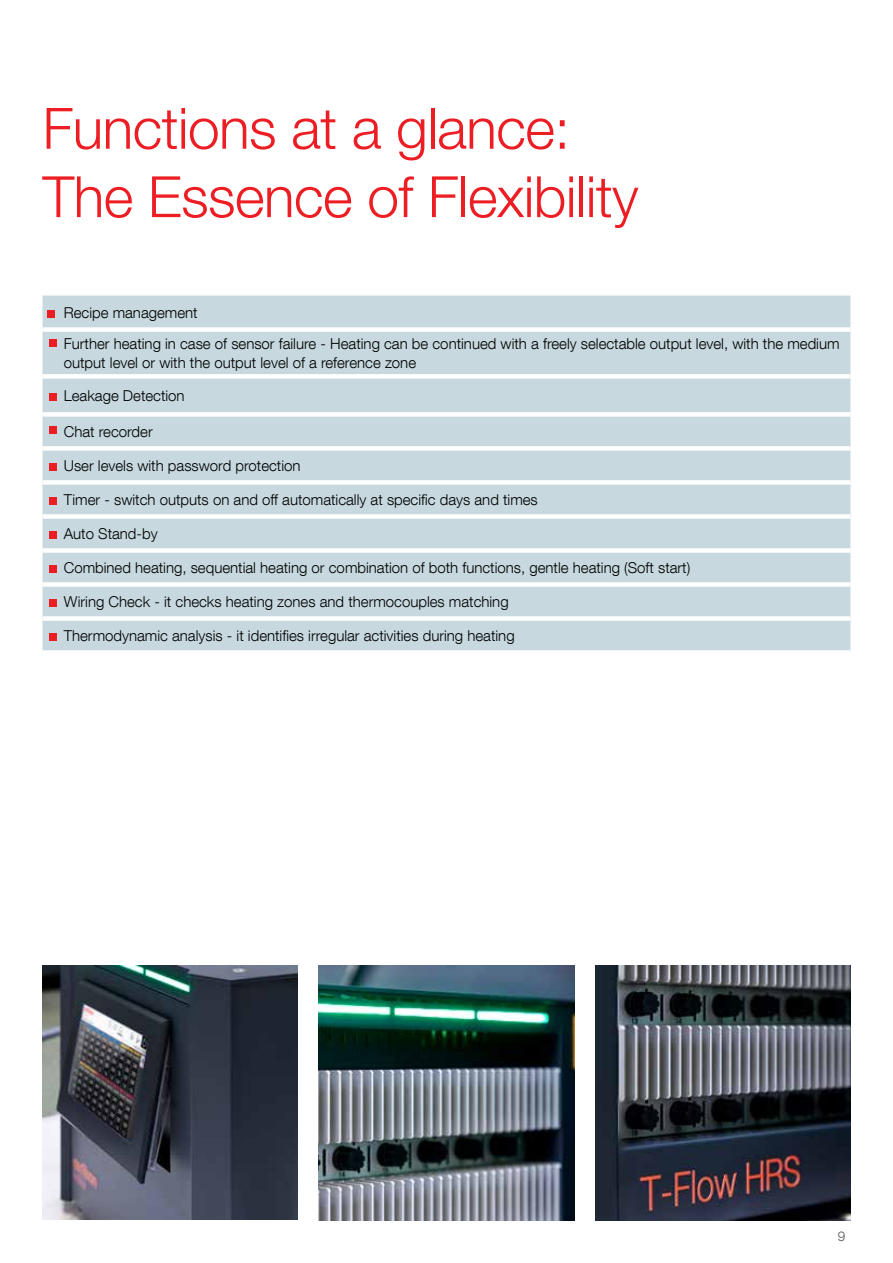
<style>
.page{position:relative;width:893px;height:1263px;background:#fff}
.page>*{position:absolute;margin:0;border:0;box-sizing:border-box;transform-origin:0 0}
.t1{font:300 57px/68.4px "Helvetica Neue LT Com";letter-spacing:-.01em;color:#ed1d24}
.t2{font:300 15px/31px "Helvetica Neue LT Com";color:#000}
.t3{font:300 13.5px "Helvetica Neue LT Com";color:#58595b}
</style>
<div class="page">
<div style="left:43px;top:296px;width:807px;height:354px;background:#c7d9df"></div>
<div style="left:43px;top:327px;width:807px;height:5px;background:#fff"></div>
<div style="left:43px;top:374px;width:807px;height:5px;background:#fff"></div>
<div style="left:43px;top:412px;width:807px;height:5px;background:#fff"></div>
<div style="left:43px;top:446px;width:807px;height:5px;background:#fff"></div>
<div style="left:43px;top:480px;width:807px;height:5px;background:#fff"></div>
<div style="left:43px;top:514px;width:807px;height:5px;background:#fff"></div>
<div style="left:43px;top:548px;width:807px;height:5px;background:#fff"></div>
<div style="left:43px;top:582px;width:807px;height:5px;background:#fff"></div>
<div style="left:43px;top:616px;width:807px;height:5px;background:#fff"></div>
<img style="left:43px;top:965px;width:255px;height:255px">
<img style="left:319px;top:965px;width:255px;height:255px">
<img style="left:595px;top:965px;width:255px;height:255px">
<div style="left:47px;top:310px;width:8px;height:8px;background:#ed1d24"></div>
<div style="left:49px;top:339px;width:8px;height:8px;background:#ed1d24"></div>
<div style="left:49px;top:393px;width:8px;height:7px;background:#ed1d24"></div>
<div style="left:49px;top:426px;width:8px;height:8px;background:#ed1d24"></div>
<div style="left:49px;top:463px;width:8px;height:8px;background:#ed1d24"></div>
<div style="left:49px;top:497px;width:8px;height:8px;background:#ed1d24"></div>
<div style="left:49px;top:531px;width:8px;height:8px;background:#ed1d24"></div>
<div style="left:49px;top:565px;width:8px;height:8px;background:#ed1d24"></div>
<div style="left:49px;top:599px;width:8px;height:8px;background:#ed1d24"></div>
<div style="left:49px;top:633px;width:8px;height:8px;background:#ed1d24"></div>
<h1 class="t1" style="left:43px;top:93px;width:597px">Functions at a glance:<br>The Essence of Flexibility</h1>
<p class="t2" style="left:64px;top:297px;width:777px">Recipe management<br>Further heating in case of sensor failure - Heating can be continued with a freely selectable output level, with the medium</p>
<p class="t2" style="left:64px;top:346px;width:354px">output level or with the output level of a reference zone</p>
<p class="t2" style="left:64px;top:380px;width:122px">Leakage Detection</p>
<p class="t2" style="left:64px;top:416px;width:90px">Chat recorder</p>
<p class="t2" style="left:64px;top:450px;width:238px">User levels with password protection</p>
<p class="t2" style="left:64px;top:484px;width:476px">Timer - switch outputs on and off automatically at specific days and times</p>
<p class="t2" style="left:64px;top:518px;width:95px">Auto Stand-by</p>
<p class="t2" style="left:64px;top:552px;width:628px">Combined heating, sequential heating or combination of both functions, gentle heating (Soft start)</p>
<p class="t2" style="left:64px;top:586px;width:446px">Wiring Check - it checks heating zones and thermocouples matching</p>
<p class="t2" style="left:64px;top:620px;width:452px">Thermodynamic analysis - it identifies irregular activities during heating</p>
<p class="t3" style="left:838px;top:1227px;width:9px">9</p>
</div>
